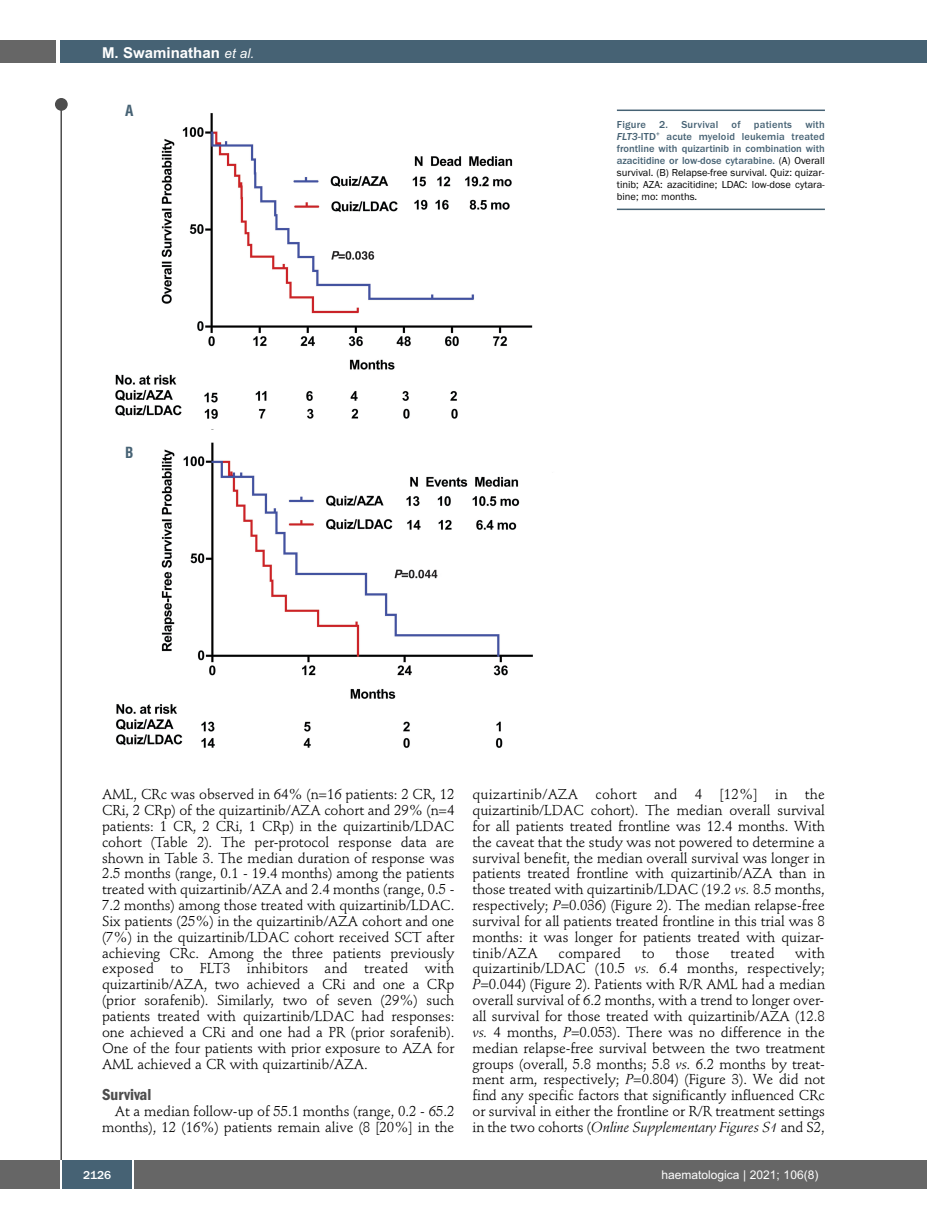
<style>
.page{position:relative;width:927px;height:1225px;background:#fff}
.page>*{position:absolute;margin:0;border:0;box-sizing:border-box;transform-origin:0 0}
.t1{font:600 condensed 16.5px "Franklin Gothic";color:#4d4d4d}
.t2{font:700 15px "Arial";color:#fff}
.t3{font:700 condensed 15px "Helvetica";color:#466274}
.t4{font:14.25px/15.9px "Stempel Schneidler";letter-spacing:-.005em;color:#000;text-align:justify}
.t5{font:14.25px "Stempel Schneidler";letter-spacing:.015em;color:#000}
.t6{font:12px "Arial";color:#fff}
.t7{font:500 12px "Franklin Gothic";color:#fff}
.t8{font:10.5px/12px "Franklin Gothic";color:#000;text-align:justify}
.t9{font:500 10.5px "Franklin Gothic";letter-spacing:.02em;color:#466274}
.s1{font-weight:400;font-style:italic;font-size:13.5px}
.s2{font-weight:500;color:#466274}
.s3{font-weight:500;font-style:italic;color:#466274}
.s4{font-style:italic}
</style>
<div class="page">
<div style="left:911px;top:40px;width:16px;height:22px;background:#466274"></div>
<div style="left:910px;top:1160px;width:17px;height:28px;background:#666"></div>
<div style="left:55px;top:98px;width:13px;height:13px;background:#4d4d4d;border-radius:50%"></div>
<hr style="left:60px;top:101px;width:2px;height:1061px;background:#4d4d4d">
<div style="left:60px;top:40px;width:852px;height:22px;background:#466274"></div>
<div style="left:0;top:40px;width:56px;height:22px;background:#666"></div>
<div style="left:0;top:1160px;width:911px;height:28px;background:#666"></div>
<div style="left:62px;top:1160px;width:71px;height:28px;background:#466274"></div>
<hr style="left:60px;top:1160px;width:2px;height:28px;background:#fff">
<svg style="left:133px;top:1160px;width:1px;height:28px"></svg>
<img style="left:115px;top:113px;width:418px;height:635px">
<hr style="left:617px;top:110px;width:208px;height:1px;background:#466274">
<hr style="left:617px;top:209px;width:208px;height:1px;background:#466274">
<p class="t2" style="left:102px;top:44px;width:154px">M. Swaminathan <span class="s1">et al.</span></p>
<p class="t3" style="left:125px;top:102px;width:10px">A</p>
<p class="t3" style="left:125px;top:444px;width:10px">B</p>
<p class="t9" style="left:617px;top:118px;width:31px">Figure</p>
<p class="t9" style="left:659px;top:118px;width:61px">2. Survival</p>
<p class="t9" style="left:732px;top:118px;width:11px">of</p>
<p class="t9" style="left:754px;top:118px;width:40px">patients</p>
<p class="t8" style="left:617px;top:118px;width:210px;text-indent:188px"><span class="s2">with </span><span class="s3">FLT3</span><span class="s2">-ITD</span><sup>+</sup> <span class="s2">acute myeloid leukemia treated frontline with quizartinib in combination with azacitidine or low-dose cytarabine.</span> (A) Overall survival. (B) Relapse-free survival. Quiz: quizar&shy;tinib; AZA: azacitidine; LDAC: low-dose cytara&shy;bine; mo: months.</p>
<p class="t4" style="left:102px;top:787px;width:354px">AML, CRc was observed in 64% (n=16 patients: 2 CR, 12<br>CRi, 2 CRp) of the quizartinib/AZA cohort and 29% (n=4 patients: 1 CR, 2 CRi, 1 CRp) in the quizartinib/LDAC cohort (Table 2). The per-protocol response data are shown in Table 3. The median duration of response was 2.5 months (range, 0.1 - 19.4 months) among the patients treated with quizartinib/AZA and 2.4 months (range, 0.5 - 7.2 months) among those treated with quizartinib/LDAC.<br>Six patients (25%) in the quizartinib/AZA cohort and one (7%) in the quizartinib/LDAC cohort received SCT after achieving CRc. Among the three patients previously exposed to FLT3 inhibitors and treated with quizartinib/AZA, two achieved a CRi and one a CRp (prior sorafenib). Similarly, two of seven (29%) such patients treated with quizartinib/LDAC had responses: one achieved a CRi and one had a PR (prior sorafenib).<br>One of the four patients with prior exposure to AZA for AML achieved a CR with quizartinib/AZA.</p>
<p class="t1" style="left:102px;top:1089px;width:51px">Survival</p>
<p class="t4" style="left:102px;top:1104px;width:354px;text-align:right">At a median follow-up of 55.1 months (range, 0.2 - 65.2 months), 12 (16%) patients remain alive (8 [20%] in the</p>
<p class="t4" style="left:472px;top:787px;width:354px">quizartinib/AZA cohort and 4 [12%] in the quizartinib/LDAC cohort). The median overall survival for all patients treated frontline was 12.4 months. With the caveat that the study was not powered to determine a survival benefit, the median overall survival was longer in patients treated frontline with quizartinib/AZA than in those treated with quizartinib/LDAC (19.2 <span class="s4">vs.</span> 8.5 months, respectively; <span class="s4">P</span>=0.036) (Figure 2). The median relapse-free survival for all patients treated frontline in this trial was 8 months: it was longer for patients treated with quizar&shy;tinib/AZA</p>
<p class="t4" style="left:472px;top:946px;width:354px;text-indent:323px">with quizartinib/LDAC (10.5 <span class="s4">vs.</span> 6.4 months, respectively; <span class="s4">P</span>=0.044) (Figure 2). Patients with R/R AML had a median overall survival of 6.2 months, with a trend to longer over&shy;all survival for those treated with quizartinib/AZA (12.8 <span class="s4">vs.</span> 4 months, <span class="s4">P</span>=0.053). There was no difference in the median relapse-free survival between the two treatment groups (overall, 5.8 months; 5.8 <span class="s4">vs.</span> 6.2 months by treat&shy;ment arm, respectively; <span class="s4">P</span>=0.804) (Figure 3). We did not find any specific factors that significantly influenced CRc or survival in either the frontline or R/R treatment settings in the two cohorts (<span class="s4">Online Supplementary Figures S1</span> and S2,</p>
<p class="t5" style="left:558px;top:947px;width:64px">compared</p>
<p class="t4" style="left:642px;top:946px;width:14px">to</p>
<p class="t4" style="left:675px;top:946px;width:36px">those</p>
<p class="t5" style="left:730px;top:947px;width:46px">treated</p>
<p class="t7" style="left:83px;top:1167px;width:30px">2126</p>
<p class="t6" style="left:661px;top:1167px;width:158px">haematologica | 2021; 106(8)</p>
</div>
